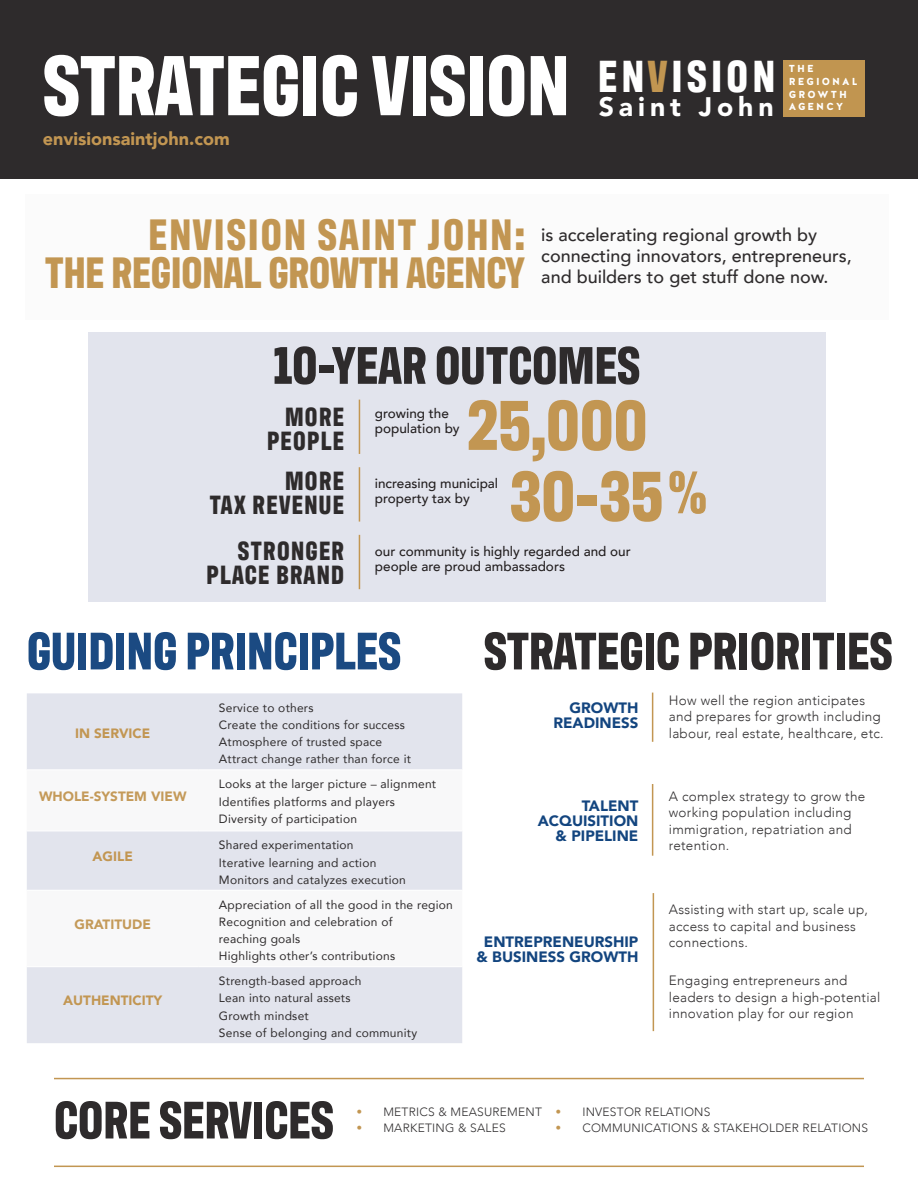
<style>
.page{position:relative;width:918px;height:1188px;background:#fff}
.page>*{position:absolute;margin:0;border:0;box-sizing:border-box;transform-origin:0 0}
.t1{font:700 87px "Antarctican Headline";color:#fff}
.t2{font:700 72px "Antarctican Headline";color:#c29652}
.t3{font:700 54px "Antarctican Headline";color:#2e2b2c}
.t4{font:700 54px "Antarctican Headline";color:#1b4a82}
.t5{font:700 45.9px "Antarctican Headline";letter-spacing:.1em;color:#fff}
.t6{font:700 45px "Antarctican Headline";color:#c29652}
.t7{font:700 45px "Antarctican Headline";letter-spacing:.05em;color:#c29652}
.t8{font:700 27px "Antarctican Headline";letter-spacing:.05em;color:#2e2b2c}
.t9{font:900 26.55px "Avenir";letter-spacing:.185em;color:#fff}
.t10{font:500 18px/21px "Avenir";color:#2e2b2c}
.t11{font:900 18px "Avenir";color:#c29652}
.t12{font:900 15px/15px "Avenir";color:#13457f;text-align:right}
.t13{font:300 13.5px/16.5px "Avenir";letter-spacing:.02em;color:#312f30}
.t14{font:500 13.5px/15px "Avenir";color:#231f20}
.t15{font:900 13.5px "Avenir";color:#c29652}
.t16{font:900 13.5px "Avenir";color:#c49a59}
.t17{font:12px/17.2px "Avenir";letter-spacing:.02em;color:#2e2b2c}
.t18{font:300 12px "Avenir";letter-spacing:.02em;color:#312f30}
.t19{font:900 10.2px/12.6px "Halis R";letter-spacing:.21em;color:#fff}
.s1{color:#c29651}
.s2{font-size:61.5px}
.s3{font-family:"Museo Sans 100";font-weight:400;font-size:15px;color:#c29652}
</style>
<div class="page">
<div style="left:25px;top:194px;width:863px;height:126px;background:#fbfbfb"></div>
<div style="left:88px;top:332px;width:737px;height:270px;background:#e2e4ed"></div>
<div style="left:0;top:0;width:918px;height:179px;background:#2e2b2c"></div>
<hr style="left:359px;top:400px;width:1px;height:54px;background:#c29652">
<hr style="left:359px;top:467px;width:1px;height:55px;background:#c29652">
<hr style="left:359px;top:535px;width:1px;height:54px;background:#c29652">
<hr style="left:54px;top:1078px;width:810px;height:1px;background:#c29652">
<hr style="left:54px;top:1166px;width:810px;height:1px;background:#c29652">
<div style="left:784px;top:60px;width:81px;height:57px;background:#c19550"></div>
<div style="left:27px;top:693px;width:435px;height:350px;background:#e2e4ed"></div>
<svg style="left:27px;top:771px;width:435px;height:195px"></svg>
<hr style="left:27px;top:770px;width:172px;height:1px;background:#fff">
<hr style="left:199px;top:770px;width:263px;height:1px;background:#fff">
<hr style="left:27px;top:831px;width:172px;height:1px;background:#fff">
<hr style="left:199px;top:831px;width:263px;height:1px;background:#fff">
<hr style="left:27px;top:890px;width:172px;height:1px;background:#fff">
<hr style="left:199px;top:890px;width:263px;height:1px;background:#fff">
<hr style="left:27px;top:966px;width:172px;height:1px;background:#fff">
<hr style="left:199px;top:966px;width:263px;height:1px;background:#fff">
<hr style="left:652px;top:693px;width:1px;height:49px;background:#c29652">
<hr style="left:652px;top:784px;width:1px;height:72px;background:#c29652">
<hr style="left:653px;top:893px;width:1px;height:138px;background:#c29652">
<p class="t1" style="left:43px;top:23px;width:528px">STRATEGIC VISION</p>
<p class="t11" style="left:43px;top:124px;width:188px">envisionsaintjohn.com</p>
<p class="t5" style="left:598px;top:43px;width:179px">EN<span class="s1">V</span>ISION</p>
<p class="t9" style="left:599px;top:84px;width:177px">Saint John</p>
<p class="t19" style="left:789px;top:63px;width:70px">THE<br>REGIONAL<br>GROWTH<br>AGENCY</p>
<p class="t7" style="left:149px;top:203px;width:378px">ENVISION SAINT JOHN:</p>
<p class="t6" style="left:45px;top:240px;width:481px">THE REGIONAL GROWTH AGENCY</p>
<p class="t10" style="left:541px;top:223px;width:312px">is accelerating regional growth by connecting innovators, entrepreneurs, and builders to get stuff done now.</p>
<p class="t3" style="left:273px;top:327px;width:368px">10-YEAR OUTCOMES</p>
<p class="t8" style="left:285px;top:397px;width:60px">MORE</p>
<p class="t8" style="left:267px;top:421px;width:78px">PEOPLE</p>
<p class="t8" style="left:285px;top:461px;width:60px">MORE</p>
<p class="t8" style="left:210px;top:485px;width:136px">TAX REVENUE</p>
<p class="t8" style="left:238px;top:531px;width:108px">STRONGER</p>
<p class="t8" style="left:207px;top:555px;width:139px">PLACE BRAND</p>
<p class="t2" style="left:467px;top:373px;width:182px">25,000</p>
<p class="t2" style="left:510px;top:444px;width:198px">30-35<span class="s2">%</span></p>
<p class="t14" style="left:375px;top:405px;width:86px">growing the population by</p>
<p class="t14" style="left:375px;top:475px;width:125px">increasing municipal property tax by</p>
<p class="t14" style="left:375px;top:543px;width:257px">our community is highly regarded and our people are proud ambassadors</p>
<p class="t4" style="left:27px;top:612px;width:376px">GUIDING PRINCIPLES</p>
<p class="t3" style="left:484px;top:612px;width:410px">STRATEGIC PRIORITIES</p>
<p class="t15" style="left:75px;top:722px;width:77px">IN SERVICE</p>
<p class="t16" style="left:39px;top:784px;width:149px">WHOLE-SYSTEM VIEW</p>
<p class="t15" style="left:93px;top:845px;width:42px">AGILE</p>
<p class="t16" style="left:75px;top:913px;width:78px">GRATITUDE</p>
<p class="t15" style="left:63px;top:989px;width:100px">AUTHENTICITY</p>
<p class="t17" style="left:219px;top:699px;width:96px">Service to others</p>
<p class="t17" style="left:219px;top:716px;width:188px">Create the conditions for success</p>
<p class="t17" style="left:219px;top:733px;width:165px">Atmosphere of trusted space</p>
<p class="t17" style="left:219px;top:750px;width:194px">Attract change rather than force it</p>
<p class="t17" style="left:219px;top:775px;width:219px">Looks at the larger picture – alignment</p>
<p class="t17" style="left:219px;top:792px;width:177px">Identifies platforms and players</p>
<p class="t17" style="left:219px;top:810px;width:140px">Diversity of participation</p>
<p class="t17" style="left:219px;top:836px;width:136px">Shared experimentation</p>
<p class="t17" style="left:219px;top:853px;width:159px">Iterative learning and action</p>
<p class="t17" style="left:219px;top:871px;width:188px">Monitors and catalyzes execution</p>
<p class="t17" style="left:219px;top:896px;width:236px">Appreciation of all the good in the region</p>
<p class="t17" style="left:219px;top:913px;width:175px">Recognition and celebration of reaching goals</p>
<p class="t17" style="left:219px;top:947px;width:178px">Highlights other’s contributions</p>
<p class="t17" style="left:219px;top:972px;width:144px">Strength-based approach</p>
<p class="t17" style="left:219px;top:989px;width:133px">Lean into natural assets</p>
<p class="t17" style="left:219px;top:1006px;width:91px">Growth mindset</p>
<p class="t17" style="left:219px;top:1024px;width:200px">Sense of belonging and community</p>
<p class="t12" style="left:570px;top:700px;width:70px">GROWTH</p>
<p class="t12" style="left:553px;top:715px;width:87px">READINESS</p>
<p class="t12" style="left:538px;top:798px;width:102px">TALENT<br>ACQUISITION</p>
<p class="t12" style="left:556px;top:828px;width:84px">&amp; PIPELINE</p>
<p class="t12" style="left:484px;top:933px;width:156px">ENTREPRENEURSHIP</p>
<p class="t12" style="left:476px;top:948px;width:163px">&amp; BUSINESS GROWTH</p>
<p class="t13" style="left:669px;top:692px;width:216px">How well the region anticipates and prepares for growth including labour, real estate, healthcare, etc.</p>
<p class="t13" style="left:669px;top:788px;width:198px">A complex strategy to grow the working population including immigration, repatriation and retention.</p>
<p class="t13" style="left:669px;top:901px;width:201px">Assisting with start up, scale up, access to capital and business connections.</p>
<p class="t13" style="left:669px;top:972px;width:213px">Engaging entrepreneurs and leaders to design a high-potential innovation play for our region</p>
<p class="t3" style="left:54px;top:1081px;width:281px">CORE SERVICES</p>
<p class="t18" style="left:356px;top:1105px;width:187px"><span class="s3">•</span> METRICS &amp; MEASUREMENT</p>
<p class="t18" style="left:356px;top:1121px;width:151px"><span class="s3">•</span> MARKETING &amp; SALES</p>
<p class="t18" style="left:555px;top:1105px;width:157px"><span class="s3">•</span> INVESTOR RELATIONS</p>
<p class="t18" style="left:555px;top:1121px;width:314px"><span class="s3">•</span> COMMUNICATIONS &amp; STAKEHOLDER RELATIONS</p>
</div>
